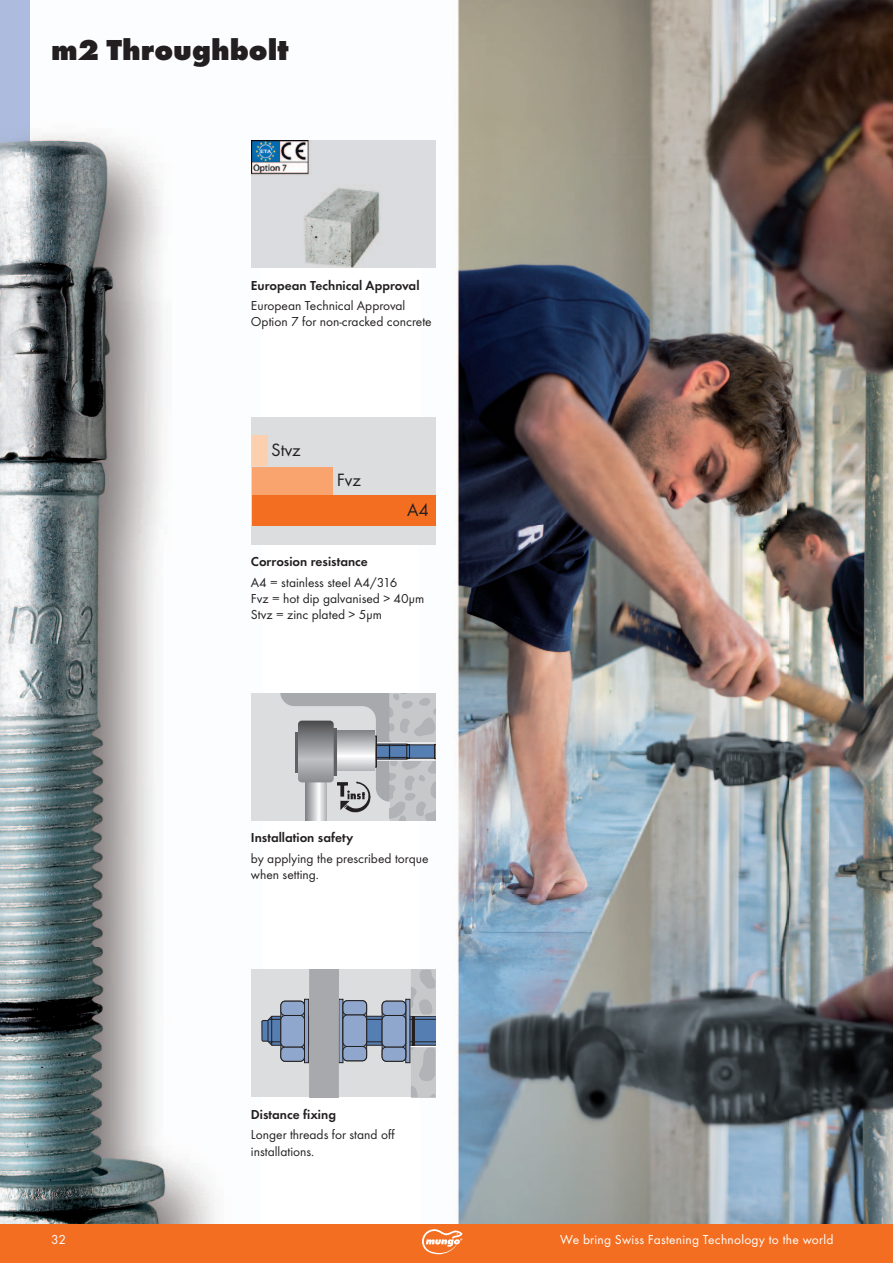
<style>
.page{position:relative;width:893px;height:1263px;background:#fff}
.page>*{position:absolute;margin:0;border:0;box-sizing:border-box;transform-origin:0 0}
.t1{font:700 30px "Futura TOT Extr";color:#231f20}
.t2{font:16.35px "Futura";color:#231f20}
.t3{font:13.5px/16.2px "Futura TOT";color:#231f20}
.t4{font:600 13.5px "Futura TOT";color:#231f20}
.t5{font:13.5px "Futura TOT";letter-spacing:.015em;color:#fff}
</style>
<div class="page">
<img style="left:0;top:135px;width:262px;height:1090px">
<img style="left:457px;top:0;width:436px;height:157px">
<img style="left:420px;top:157px;width:473px;height:1068px">
<img style="left:0;top:0;width:30px;height:404px">
<div style="left:0;top:1225px;width:893px;height:38px;background:#f36e21"></div>
<svg style="left:422px;top:1229px;width:40px;height:25px"></svg>
<img style="left:252px;top:140px;width:183px;height:128px">
<div style="left:251px;top:417px;width:184px;height:127px;background:#dcdddf"></div>
<div style="left:252px;top:496px;width:183px;height:30px;background:#f36e21"></div>
<div style="left:252px;top:467px;width:81px;height:28px;background:#f9a46e"></div>
<div style="left:252px;top:435px;width:16px;height:30px;background:#fccfae"></div>
<div style="left:251px;top:693px;width:184px;height:128px;background:#dcdddf"></div>
<svg style="left:280px;top:693px;width:155px;height:128px"></svg>
<img style="left:337px;top:782px;width:34px;height:31px">
<div style="left:251px;top:969px;width:184px;height:128px;background:#dcdddf"></div>
<svg style="left:262px;top:969px;width:173px;height:128px"></svg>
<svg style="left:406px;top:999px;width:4px;height:64px"></svg>
<div style="left:382px;top:1001px;width:24px;height:60px;border:1px solid #231f20;border-radius:4px"></div>
<div style="left:382px;top:1047px;width:24px;height:14px;background:#8fa7cc;border-radius:4px"></div>
<div style="left:382px;top:1047px;width:24px;height:14px;border:1px solid #231f20;border-radius:4px"></div>
<div style="left:382px;top:1001px;width:24px;height:14px;background:#8fa7cc;border-radius:4px"></div>
<div style="left:382px;top:1001px;width:24px;height:15px;border:1px solid #231f20;border-radius:4px"></div>
<div style="left:382px;top:1015px;width:24px;height:32px;background:#8fa7cc;border-radius:4px"></div>
<div style="left:382px;top:1015px;width:24px;height:32px;border:1px solid #231f20;border-radius:4px"></div>
<hr style="left:413px;top:1016px;width:2px;height:29px;background:#231f20">
<svg style="left:304px;top:999px;width:5px;height:64px"></svg>
<div style="left:281px;top:1001px;width:24px;height:60px;border:1px solid #231f20;border-radius:4px"></div>
<div style="left:281px;top:1047px;width:23px;height:14px;background:#8fa7cc;border-radius:4px"></div>
<div style="left:281px;top:1047px;width:24px;height:14px;border:1px solid #231f20;border-radius:4px"></div>
<div style="left:281px;top:1001px;width:23px;height:14px;background:#8fa7cc;border-radius:4px"></div>
<div style="left:281px;top:1001px;width:24px;height:15px;border:1px solid #231f20;border-radius:4px"></div>
<div style="left:281px;top:1015px;width:23px;height:32px;background:#8fa7cc;border-radius:4px"></div>
<div style="left:281px;top:1015px;width:24px;height:32px;border:1px solid #231f20;border-radius:4px"></div>
<svg style="left:339px;top:999px;width:4px;height:64px"></svg>
<div style="left:343px;top:1000px;width:24px;height:61px;border:1px solid #231f20;border-radius:4px"></div>
<div style="left:343px;top:1001px;width:24px;height:14px;background:#8fa7cc;border-radius:4px"></div>
<div style="left:343px;top:1000px;width:24px;height:15px;border:1px solid #231f20;border-radius:4px"></div>
<div style="left:343px;top:1046px;width:24px;height:15px;background:#8fa7cc;border-radius:4px"></div>
<div style="left:343px;top:1046px;width:24px;height:15px;border:1px solid #231f20;border-radius:4px"></div>
<div style="left:343px;top:1015px;width:24px;height:31px;background:#8fa7cc;border-radius:4px"></div>
<div style="left:343px;top:1015px;width:24px;height:32px;border:1px solid #231f20;border-radius:4px"></div>
<div style="left:309px;top:969px;width:30px;height:128px;background:#a8a9ad"></div>
<h1 class="t1" style="left:51px;top:32px;width:239px">m2 Throughbolt</h1>
<p class="t4" style="left:251px;top:277px;width:170px">European Technical Approval</p>
<p class="t3" style="left:251px;top:297px;width:182px">European Technical Approval<br>Option 7 for non-cracked concrete</p>
<p class="t2" style="left:272px;top:440px;width:31px">Stvz</p>
<p class="t2" style="left:337px;top:470px;width:25px">Fvz</p>
<p class="t2" style="left:407px;top:500px;width:23px">A4</p>
<p class="t4" style="left:251px;top:553px;width:119px">Corrosion resistance</p>
<p class="t3" style="left:251px;top:574px;width:175px">A4 = stainless steel A4/316<br>Fvz = hot dip galvanised &gt; 40µm<br>Stvz = zinc plated &gt; 5µm</p>
<p class="t4" style="left:251px;top:830px;width:104px">Installation safety</p>
<p class="t3" style="left:251px;top:850px;width:179px">by applying the prescribed torque when setting.</p>
<p class="t4" style="left:251px;top:1106px;width:87px">Distance fixing</p>
<p class="t3" style="left:251px;top:1127px;width:145px">Longer threads for stand off installations.</p>
<p class="t5" style="left:51px;top:1231px;width:16px">32</p>
<p class="t5" style="left:560px;top:1231px;width:275px">We bring Swiss Fastening Technology to the world</p>
</div>
